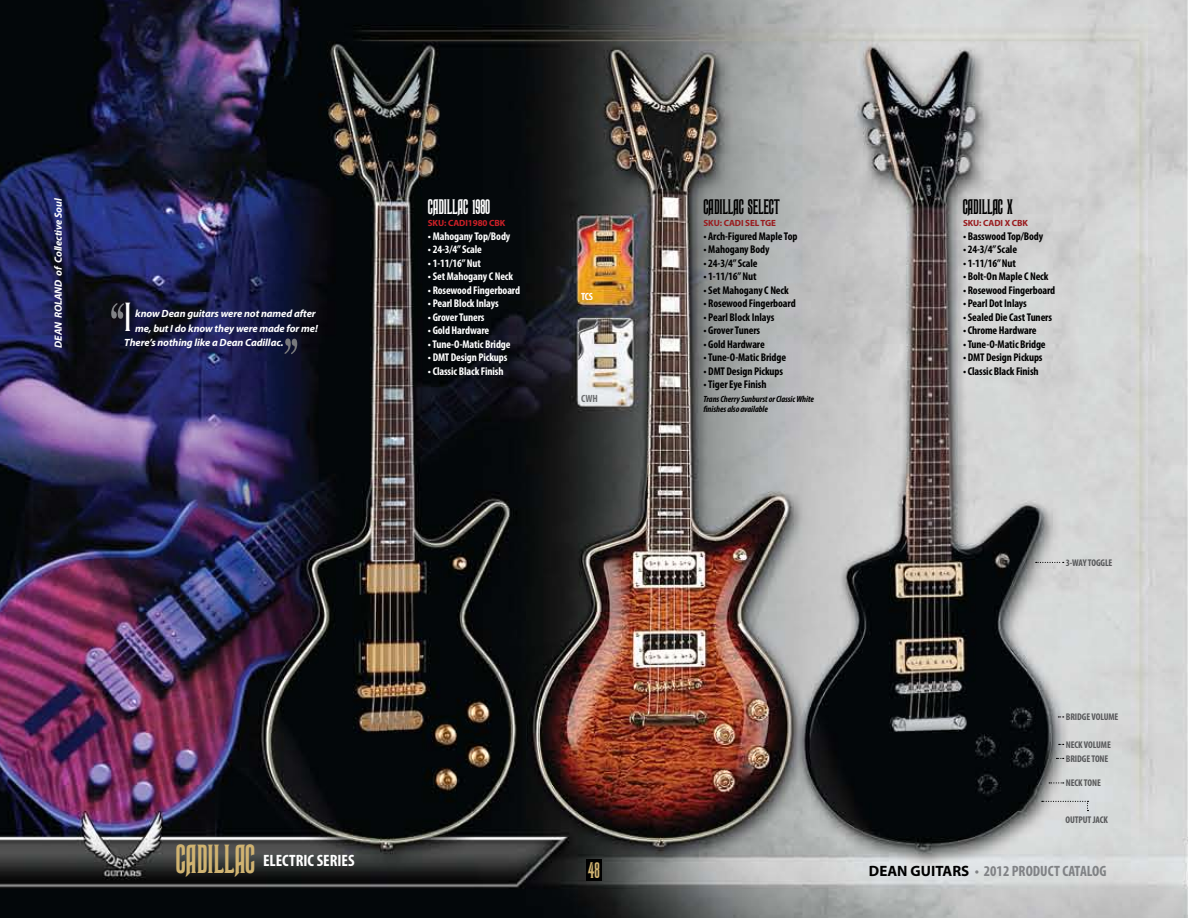
<style>
.page{position:relative;width:1188px;height:918px;background:#fff}
.page>*{position:absolute;margin:0;border:0;box-sizing:border-box;transform-origin:0 0}
.t1{font:66px "Ravenscroft";color:#77787b}
.t2{font:66px "Ravenscroft";color:#808285}
.t3{font:40.5px "Ravenscroft";color:#d0b371}
.t4{font:40.5px "Ravenscroft";color:#fff}
.t5{font:22.5px "Ravenscroft";color:#d0b371}
.t6{font:21px "Ravenscroft";letter-spacing:-.005em;color:#000}
.t7{font:21px "Ravenscroft";letter-spacing:-.005em;color:#fff}
.t8{font:700 condensed 16.5px "Myriad Pro";color:#fff}
.t9{font:700 condensed 15px "Myriad Pro";color:#808285}
.t10{font:700 condensed 11.25px "Myriad Pro";letter-spacing:-.01em;color:#000}
.t11{font:700 condensed 11.25px "Myriad Pro";letter-spacing:-.01em;color:#fff}
.t12{font:italic 700 10.5px/14.2px "Myriad Pro";letter-spacing:-.01em;color:#fff}
.t13{font:700 condensed 10.5px "Myriad Pro";color:#6d6f71}
.t14{font:700 condensed 10.5px "Myriad Pro";color:#fff}
.t15{font:700 condensed 9.75px/14px "Myriad Pro";letter-spacing:-.01em;color:#58595b}
.t16{font:italic 700 condensed 9px/10.5px "Myriad Pro";letter-spacing:-.01em;color:#000}
.t17{font:700 9px "Myriad Pro";letter-spacing:-.01em;color:#991b1e}
.t18{font:700 9px "Myriad Pro";letter-spacing:-.01em;color:#cc2027}
.s1{font-stretch:normal;color:#000}
</style>
<div class="page">
<img style="left:0;top:0;width:1188px;height:918px">
<div style="left:586px;top:860px;width:16px;height:21px;background:#000"></div>
<svg style="left:1042px;top:801px;width:47px;height:10px"></svg>
<svg style="left:1049px;top:782px;width:15px;height:1px"></svg>
<svg style="left:1036px;top:562px;width:28px;height:1px"></svg>
<p class="t12" style="left:51px;top:348px;width:151px;rotate:-90deg">DEAN ROLAND of Collective Soul</p>
<h1 class="t2" style="left:110px;top:286px;width:15px">“</h1>
<h2 class="t4" style="left:125px;top:291px;width:7px">I</h2>
<p class="t12" style="left:135px;top:306px;width:184px">know Dean guitars were not named after me, but I do know they were made for me!</p>
<p class="t12" style="left:124px;top:335px;width:161px">There’s nothing like a Dean Cadillac.</p>
<h1 class="t1" style="left:284px;top:321px;width:15px">”</h1>
<h2 class="t3" style="left:176px;top:833px;width:81px">CADILLAC</h2>
<h3 class="t8" style="left:263px;top:850px;width:93px">ELECTRIC SERIES</h3>
<h3 class="t7" style="left:428px;top:193px;width:64px">CADILLAC 1980</h3>
<p class="t18" style="left:428px;top:217px;width:79px">SKU: CADI1980 CBK</p>
<p class="t11" style="left:428px;top:229px;width:84px">• Mahogany Top/Body</p>
<p class="t11" style="left:428px;top:243px;width:56px">• 24-3/4” Scale</p>
<p class="t11" style="left:428px;top:256px;width:55px">• 1-11/16” Nut</p>
<p class="t11" style="left:428px;top:270px;width:87px">• Set Mahogany C Neck</p>
<p class="t11" style="left:428px;top:283px;width:94px">• Rosewood Fingerboard</p>
<p class="t11" style="left:428px;top:297px;width:72px">• Pearl Block Inlays</p>
<p class="t11" style="left:428px;top:310px;width:58px">• Grover Tuners</p>
<p class="t11" style="left:428px;top:324px;width:63px">• Gold Hardware</p>
<p class="t11" style="left:428px;top:337px;width:84px">• Tune-O-Matic Bridge</p>
<p class="t11" style="left:428px;top:351px;width:81px">• DMT Design Pickups</p>
<p class="t11" style="left:428px;top:364px;width:77px">• Classic Black Finish</p>
<p class="t14" style="left:581px;top:290px;width:14px">TCS</p>
<p class="t13" style="left:581px;top:392px;width:18px">CWH</p>
<h3 class="t6" style="left:704px;top:193px;width:78px">CADILLAC SELECT</h3>
<p class="t17" style="left:704px;top:217px;width:74px">SKU: CADI SEL TGE</p>
<p class="t10" style="left:704px;top:229px;width:95px">• Arch-Figured Maple Top</p>
<p class="t10" style="left:704px;top:243px;width:68px">• Mahogany Body</p>
<p class="t10" style="left:704px;top:256px;width:56px">• 24-3/4” Scale</p>
<p class="t10" style="left:704px;top:270px;width:55px">• 1-11/16” Nut</p>
<p class="t10" style="left:704px;top:283px;width:87px">• Set Mahogany C Neck</p>
<p class="t10" style="left:704px;top:297px;width:94px">• Rosewood Fingerboard</p>
<p class="t10" style="left:704px;top:310px;width:72px">• Pearl Block Inlays</p>
<p class="t10" style="left:704px;top:324px;width:58px">• Grover Tuners</p>
<p class="t10" style="left:704px;top:337px;width:63px">• Gold Hardware</p>
<p class="t10" style="left:704px;top:351px;width:84px">• Tune-O-Matic Bridge</p>
<p class="t10" style="left:704px;top:364px;width:81px">• DMT Design Pickups</p>
<p class="t10" style="left:704px;top:378px;width:65px">• Tiger Eye Finish</p>
<p class="t16" style="left:704px;top:393px;width:112px">Trans Cherry Sunburst or Classic White finishes also available</p>
<h3 class="t6" style="left:963px;top:193px;width:52px">CADILLAC X</h3>
<p class="t17" style="left:963px;top:217px;width:67px">SKU: CADI X CBK</p>
<p class="t10" style="left:963px;top:229px;width:82px">• Basswood Top/Body</p>
<p class="t10" style="left:963px;top:243px;width:56px">• 24-3/4” Scale</p>
<p class="t10" style="left:963px;top:256px;width:55px">• 1-11/16” Nut</p>
<p class="t10" style="left:963px;top:270px;width:87px">• Bolt-On Maple C Neck</p>
<p class="t10" style="left:963px;top:283px;width:94px">• Rosewood Fingerboard</p>
<p class="t10" style="left:963px;top:297px;width:65px">• Pearl Dot Inlays</p>
<p class="t10" style="left:963px;top:310px;width:91px">• Sealed Die Cast Tuners</p>
<p class="t10" style="left:963px;top:324px;width:75px">• Chrome Hardware</p>
<p class="t10" style="left:963px;top:337px;width:84px">• Tune-O-Matic Bridge</p>
<p class="t10" style="left:963px;top:351px;width:81px">• DMT Design Pickups</p>
<p class="t10" style="left:963px;top:364px;width:77px">• Classic Black Finish</p>
<p class="t15" style="left:1066px;top:555px;width:48px">3-WAY TOGGLE</p>
<p class="t15" style="left:1066px;top:710px;width:54px">BRIDGE VOLUME</p>
<p class="t15" style="left:1066px;top:737px;width:47px">NECK VOLUME<br>BRIDGE TONE</p>
<p class="t15" style="left:1066px;top:776px;width:37px">NECK TONE</p>
<p class="t15" style="left:1065px;top:812px;width:44px">OUTPUT JACK</p>
<h3 class="t5" style="left:588px;top:856px;width:13px">48</h3>
<h3 class="t9" style="left:869px;top:862px;width:239px"><span class="s1">DEAN GUITARS</span> • 2012 PRODUCT CATALOG</h3>
</div>
